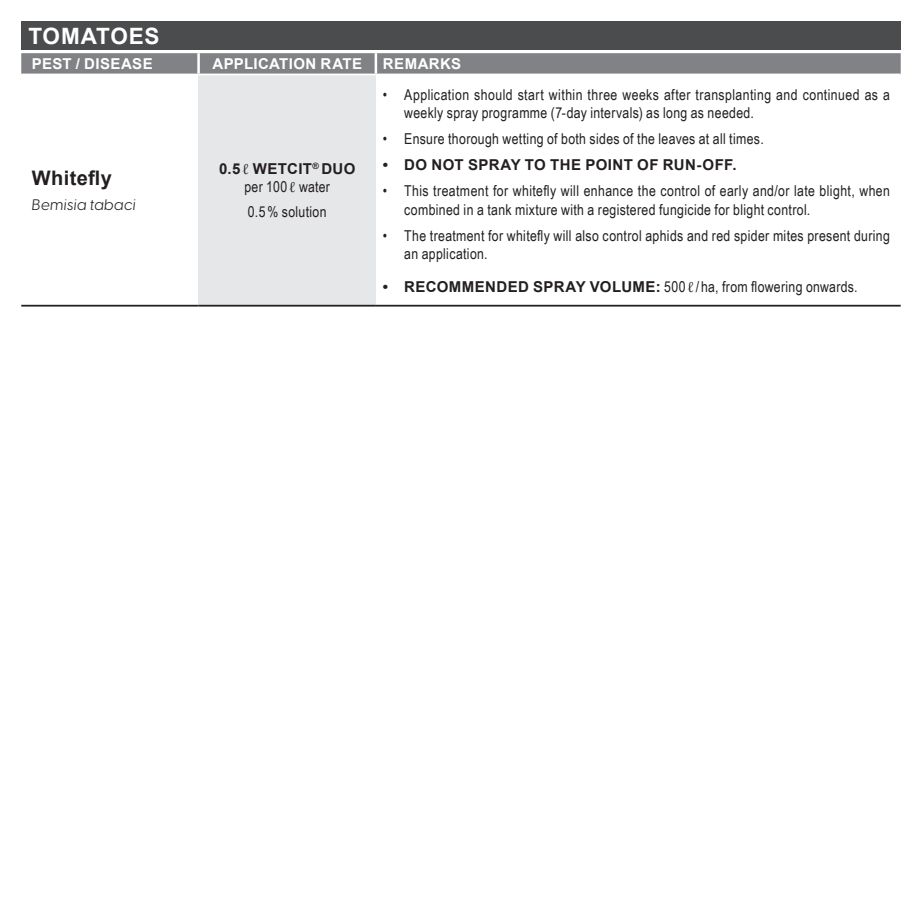
<style>
.page{position:relative;width:922px;height:922px;background:#fff}
.page>*{position:absolute;margin:0;border:0;box-sizing:border-box;transform-origin:0 0}
.TABLE___H1{font:700 22.5px "Arial";letter-spacing:.025em;color:#fff}
.TARGET_PEST{font:700 20px "Arial";letter-spacing:.02em;color:#231f20}
.MAIN_BODY_TEXT{font:15px/18.8px "Arial Narrow";letter-spacing:.025em;color:#231f20}
.MAIN_BODY_TEXT-2{font:700 15px/18px "Arial";letter-spacing:.025em;color:#231f20;text-align:center}
.MAIN_BODY_TEXT-3{font:700 15px "Arial";letter-spacing:.025em;color:#fff}
.MAIN_BODY_TEXT-4{font:italic 15px "Visby CF";letter-spacing:.025em;color:#231f20}
.s1{font-family:"Bello Script";font-weight:400}
.s2{font-family:"Arial Narrow";font-weight:400}
.s3{font-family:"Arial";font-weight:700}
.s4{font-family:"Bello Script"}
</style>
<div class="page">
<svg style="left:21px;top:53px;width:879px;height:21px;background:#838588"></svg>
<div style="left:198px;top:74px;width:178px;height:231px;background:#e6e7e9"></div>
<hr style="left:197px;top:53px;width:3px;height:21px;background:#fff">
<hr style="left:374px;top:53px;width:3px;height:21px;background:#fff">
<hr style="left:21px;top:305px;width:177px;height:1px;background:#231f20">
<hr style="left:198px;top:305px;width:178px;height:1px;background:#231f20">
<hr style="left:376px;top:305px;width:524px;height:1px;background:#231f20">
<hr style="left:198px;top:74px;width:178px;height:1px;background:#fff">
<div style="left:21px;top:21px;width:879px;height:29px;background:#4b4c4d"></div>
<p class="TABLE___H1" style="left:28px;top:21px;width:133px">TOMATOES</p>
<p class="MAIN_BODY_TEXT-3" style="left:32px;top:54px;width:122px">PEST / DISEASE</p>
<p class="MAIN_BODY_TEXT-3" style="left:212px;top:54px;width:151px">APPLICATION RATE</p>
<p class="MAIN_BODY_TEXT-3" style="left:383px;top:54px;width:80px">REMARKS</p>
<p class="TARGET_PEST" style="left:32px;top:164px;width:82px">Whitefly</p>
<p class="MAIN_BODY_TEXT-4" style="left:32px;top:195px;width:105px">Bemisia tabaci</p>
<p class="MAIN_BODY_TEXT-2" style="left:219px;top:160px;width:138px">0.5<span class="s1">ℓ</span> WETCIT<sup>®</sup> DUO <span class="s2">per 100</span> <span class="s1">ℓ</span> <span class="s2">water</span></p>
<p class="MAIN_BODY_TEXT" style="left:248px;top:202px;width:80px">0.5% solution</p>
<p class="MAIN_BODY_TEXT" style="left:404px;top:84px;width:487px;text-indent:-21px">• Application should start within three weeks after transplanting and continued as a weekly spray programme (7-day intervals) as long as needed.</p>
<p class="MAIN_BODY_TEXT" style="left:383px;top:129px;width:382px">• Ensure thorough wetting of both sides of the leaves at all times.</p>
<p class="MAIN_BODY_TEXT-2" style="left:383px;top:156px;width:355px">• DO NOT SPRAY TO THE POINT OF RUN-OFF.</p>
<p class="MAIN_BODY_TEXT" style="left:404px;top:181px;width:487px;text-indent:-21px">• This treatment for whitefly will enhance the control of early and/or late blight, when combined in a tank mixture with a registered fungicide for blight control.</p>
<p class="MAIN_BODY_TEXT" style="left:404px;top:225px;width:487px;text-indent:-21px">• The treatment for whitefly will also control aphids and red spider mites present during an application.</p>
<p class="MAIN_BODY_TEXT" style="left:383px;top:276px;width:476px"><span class="s3">• RECOMMENDED SPRAY VOLUME:</span> 500<span class="s4">ℓ</span>/ha, from flowering onwards.</p>
</div>
